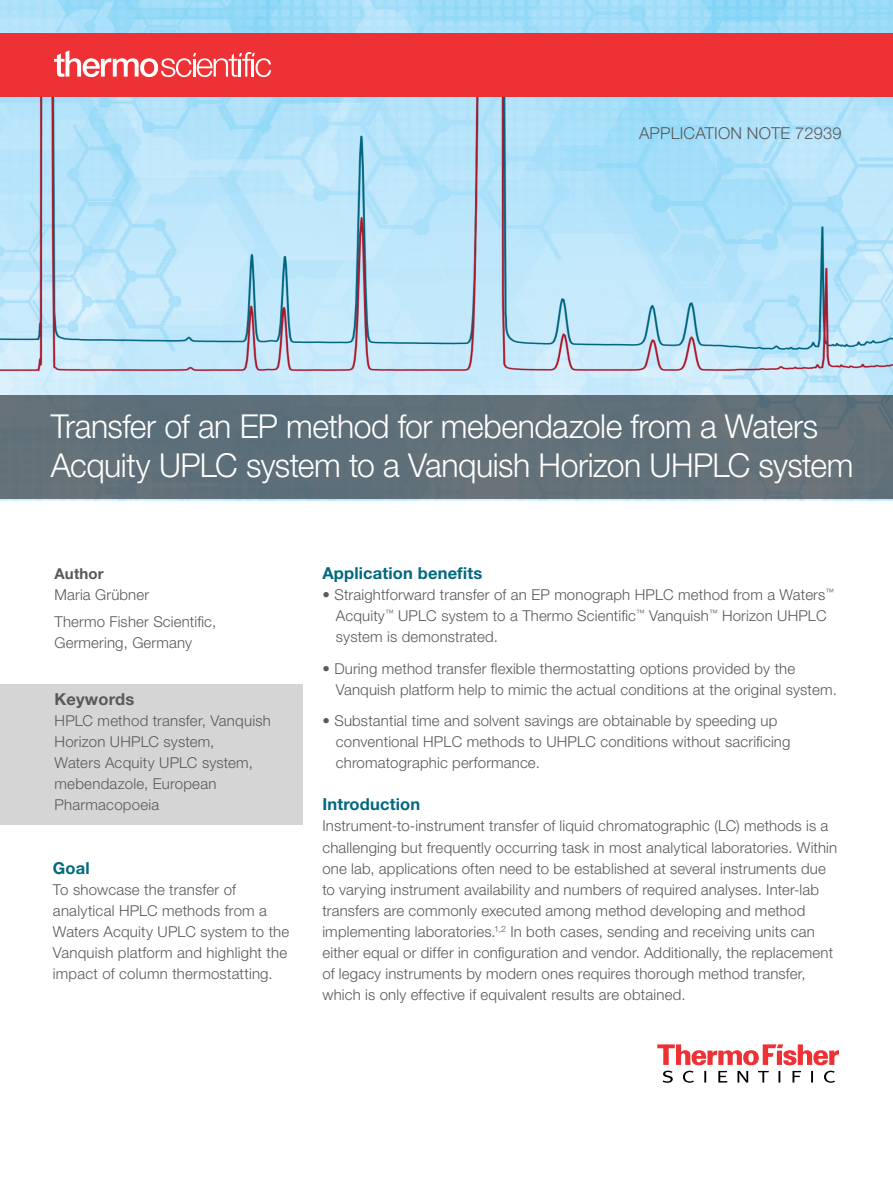
<style>
.page{position:relative;width:893px;height:1187px;background:#fff}
.page>*{position:absolute;margin:0;border:0;box-sizing:border-box;transform-origin:0 0}
.t1{font:300 33px/39px "Helvetica Neue LT Std";letter-spacing:-.015em;color:#fff}
.t2{font:700 16.5px "Helvetica Neue LT Std";letter-spacing:.01em;color:#006880}
.t3{font:300 16.5px "Helvetica Neue LT Std";letter-spacing:.01em;color:#58595b}
.t4{font:700 16.5px "Helvetica Neue LT Std";letter-spacing:.01em;color:#58595b}
.t5{font:300 15px/21px "Helvetica Neue LT Std";letter-spacing:.01em;color:#58595b}
.t6{font:700 15px "Helvetica Neue LT Std";letter-spacing:.01em;color:#58595b}
</style>
<div class="page">
<svg style="left:657px;top:1044px;width:182px;height:38px"></svg>
<img style="left:0;top:0;width:893px;height:500px">
<div style="left:0;top:684px;width:302px;height:140px;background:#d5d5d6"></div>
<div style="left:0;top:395px;width:893px;height:104px;background:#627079"></div>
<div style="left:0;top:33px;width:893px;height:63px;background:#ee3134"></div>
<svg style="left:54px;top:50px;width:217px;height:27px"></svg>
<p class="t3" style="left:639px;top:123px;width:204px">APPLICATION NOTE 72939</p>
<h1 class="t1" style="left:51px;top:406px;width:804px">Transfer of an EP method for mebendazole from a Waters<br>Acquity UPLC system to a Vanquish Horizon UHPLC system</h1>
<p class="t6" style="left:55px;top:564px;width:51px">Author</p>
<p class="t5" style="left:55px;top:581px;width:163px;line-height:26.4px">Maria Grübner<br>Thermo Fisher Scientific,</p>
<p class="t5" style="left:55px;top:631px;width:139px">Germering, Germany</p>
<p class="t4" style="left:55px;top:689px;width:81px">Keywords</p>
<p class="t5" style="left:55px;top:710px;width:218px">HPLC method transfer, Vanquish<br>Horizon UHPLC system,<br>Waters Acquity UPLC system, mebendazole, European<br>Pharmacopoeia</p>
<p class="t2" style="left:53px;top:857px;width:38px">Goal</p>
<p class="t5" style="left:53px;top:878px;width:238px">To showcase the transfer of analytical HPLC methods from a<br>Waters Acquity UPLC system to the<br>Vanquish platform and highlight the impact of column thermostatting.</p>
<p class="t2" style="left:322px;top:563px;width:161px">Application benefits</p>
<p class="t5" style="left:336px;top:584px;width:500px;text-indent:-13px">• Straightforward transfer of an EP monograph HPLC method from a Waters<sup>™<br></sup>Acquity<sup>™</sup> UPLC system to a Thermo Scientific<sup>™</sup> Vanquish<sup>™</sup> Horizon UHPLC system is demonstrated.</p>
<p class="t5" style="left:336px;top:657px;width:502px;text-indent:-14px">• During method transfer flexible thermostatting options provided by the<br>Vanquish platform help to mimic the actual conditions at the original system.</p>
<p class="t5" style="left:336px;top:710px;width:456px;text-indent:-14px">• Substantial time and solvent savings are obtainable by speeding up conventional HPLC methods to UHPLC conditions without sacrificing chromatographic performance.</p>
<p class="t2" style="left:322px;top:794px;width:99px">Introduction</p>
<p class="t5" style="left:322px;top:815px;width:516px">Instrument-to-instrument transfer of liquid chromatographic (LC) methods is a challenging but frequently occurring task in most analytical laboratories. Within one lab, applications often need to be established at several instruments due to varying instrument availability and numbers of required analyses. Inter-lab transfers are commonly executed among method developing and method implementing laboratories.<sup>1,2</sup> In both cases, sending and receiving units can either equal or differ in configuration and vendor. Additionally, the replacement of legacy instruments by modern ones requires thorough method transfer, which is only effective if equivalent results are obtained.</p>
</div>
